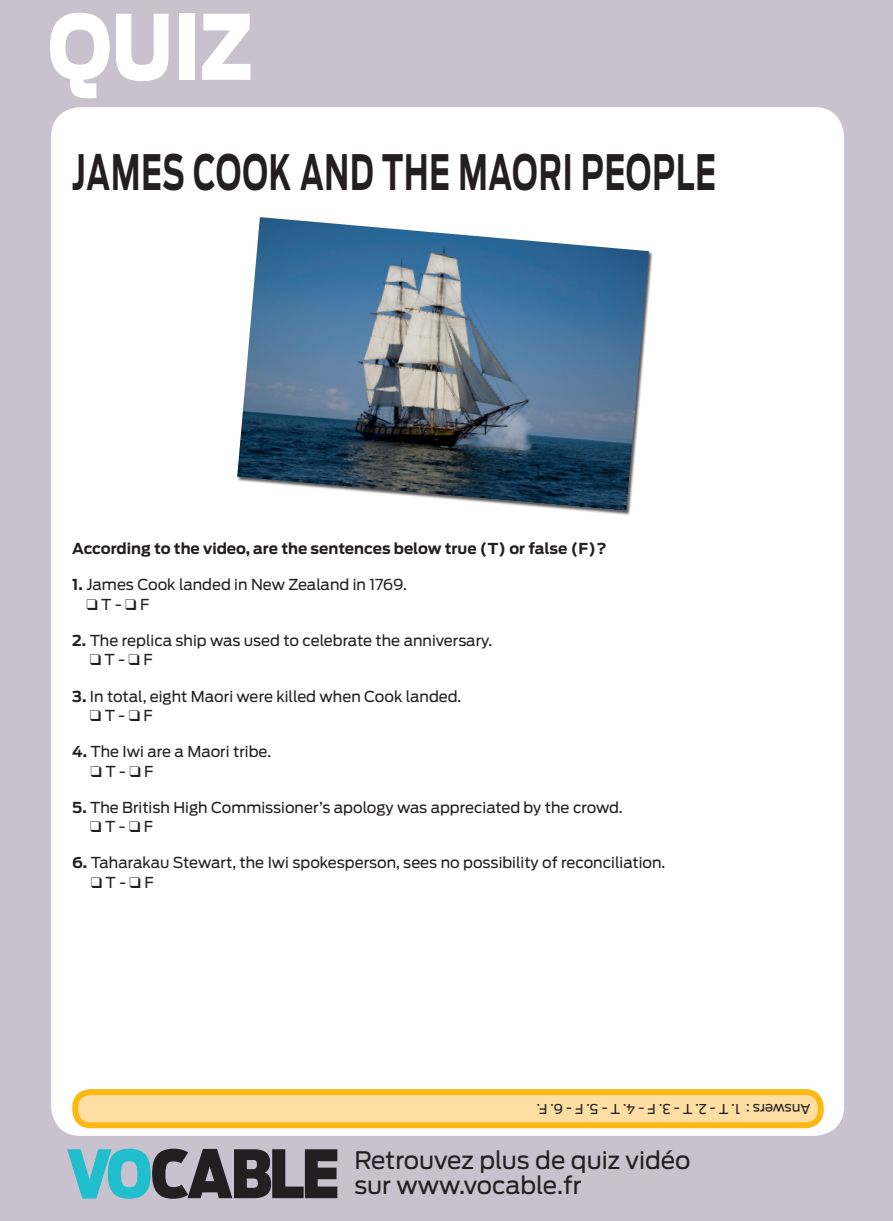
<style>
.page{position:relative;width:893px;height:1221px;background:#fff}
.page>*{position:absolute;margin:0;border:0;box-sizing:border-box;transform-origin:0 0}
.t1{font:900 89.1px "Antenna";color:#fff;scale:.83 1}
.t2{font:700 48.45px "Antenna";letter-spacing:.03em;color:#231f20;scale:.62 1}
.t3{font:24px/25.5px "Antenna";color:#231f20}
.t4{font:15px "Antenna";color:#231f20}
.t5{font:700 15px "Antenna";color:#231f20}
.t6{font:13.5px "Antenna";letter-spacing:-.005em;color:#231f20}
.s1{font-weight:700}
</style>
<div class="page">
<div style="left:0;top:0;width:893px;height:1220px;background:#c8c2cf"></div>
<div style="left:51px;top:107px;width:793px;height:1028px;background:#fff;border-radius:30px"></div>
<svg style="left:67px;top:1148px;width:270px;height:50px"></svg>
<div style="left:75px;top:1092px;width:746px;height:33px;background:#ffdea4;border-radius:15px"></div>
<div style="left:72px;top:1089px;width:752px;height:39px;border:6px solid #fcb814;border-radius:15px"></div>
<div style="left:237px;top:217px;width:417px;height:298px;background:#231f20;opacity:.75"></div>
<img style="left:237px;top:217px;width:412px;height:293px">
<h1 class="t1" style="left:48px;top:-6px;width:248px">QUIZ</h1>
<h2 class="t2" style="left:72px;top:143px;width:1040px">JAMES COOK AND THE MAORI PEOPLE</h2>
<p class="t5" style="left:72px;top:540px;width:536px">According to the video, are the sentences below true (T) or false (F)?</p>
<p class="t4" style="left:72px;top:576px;width:336px"><span class="s1">1.</span> James Cook landed in New Zealand in 1769.</p>
<p class="t4" style="left:86px;top:595px;width:64px">❑ T - ❑ F</p>
<p class="t4" style="left:72px;top:631px;width:421px"><span class="s1">2.</span> The replica ship was used to celebrate the anniversary.</p>
<p class="t4" style="left:90px;top:651px;width:64px">❑ T - ❑ F</p>
<p class="t4" style="left:72px;top:687px;width:390px"><span class="s1">3.</span> In total, eight Maori were killed when Cook landed.</p>
<p class="t4" style="left:90px;top:706px;width:64px">❑ T - ❑ F</p>
<p class="t4" style="left:72px;top:742px;width:200px"><span class="s1">4.</span> The Iwi are a Maori tribe.</p>
<p class="t4" style="left:91px;top:762px;width:64px">❑ T - ❑ F</p>
<p class="t4" style="left:72px;top:798px;width:552px"><span class="s1">5.</span> The British High Commissioner’s apology was appreciated by the crowd.</p>
<p class="t4" style="left:90px;top:817px;width:64px">❑ T - ❑ F</p>
<p class="t4" style="left:72px;top:853px;width:595px"><span class="s1">6.</span> Taharakau Stewart, the Iwi spokesperson, sees no possibility of reconciliation.</p>
<p class="t4" style="left:91px;top:873px;width:64px">❑ T - ❑ F</p>
<p class="t6" style="left:810px;top:1116px;width:275px;rotate:-180deg">Answers : 1. T - 2. T - 3. F - 4. T - 5. F - 6. F.</p>
<h3 class="t3" style="left:354px;top:1147px;width:338px">Retrouvez plus de quiz vidéo sur www.vocable.fr</h3>
</div>
